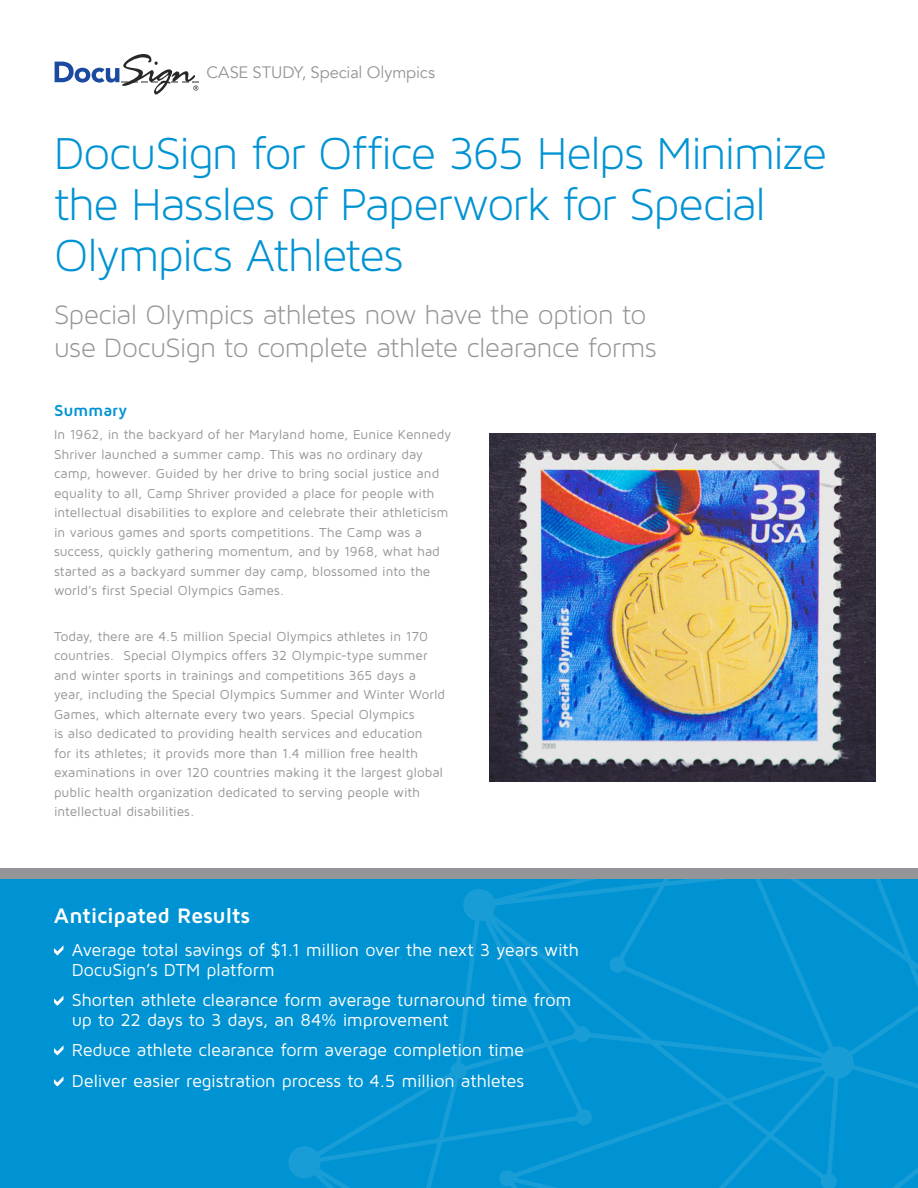
<style>
.page{position:relative;width:918px;height:1188px;background:#fff}
.page>*{position:absolute;margin:0;border:0;box-sizing:border-box;transform-origin:0 0}
.t1{font:48px/51px "Maven Pro Light 300";letter-spacing:-.03em;color:#0093d3}
.t2{font:28.5px/33px "Maven Pro Light 300";letter-spacing:-.02em;color:#939598}
.t3{font:700 21.75px "Maven Pro";letter-spacing:-.015em;color:#fff}
.t4{font:18px/19.5px "Maven Pro";letter-spacing:-.015em;color:#fff}
.t5{font:16.5px "Avenir";letter-spacing:-.005em;color:#939598}
.t6{font:700 16.5px "Maven Pro";letter-spacing:-.015em;color:#0093d3}
.t7{font:13.5px/19.5px "Maven Pro";color:#939598}
</style>
<div class="page">
<div style="left:0;top:879px;width:918px;height:309px;background:#0093d3"></div>
<svg style="left:286px;top:643px;width:632px;height:545px"></svg>
<svg style="left:55px;top:54px;width:144px;height:41px"></svg>
<div style="left:0;top:869px;width:918px;height:10px;background:#939598"></div>
<svg style="left:54px;top:1077px;width:9px;height:10px"></svg>
<svg style="left:54px;top:1046px;width:9px;height:10px"></svg>
<svg style="left:54px;top:996px;width:9px;height:10px"></svg>
<svg style="left:54px;top:946px;width:9px;height:10px"></svg>
<img style="left:489px;top:433px;width:386px;height:349px">
<p class="t5" style="left:207px;top:62px;width:230px">CASE STUDY, Special Olympics</p>
<h1 class="t1" style="left:54px;top:127px;width:775px">DocuSign for Office 365 Helps Minimize the Hassles of Paperwork for Special<br>Olympics Athletes</h1>
<h2 class="t2" style="left:54px;top:298px;width:604px">Special Olympics athletes now have the option to use DocuSign to complete athlete clearance forms</h2>
<p class="t6" style="left:54px;top:400px;width:75px">Summary</p>
<p class="t7" style="left:54px;top:424px;width:399px">In 1962, in the backyard of her Maryland home, Eunice Kennedy Shriver launched a summer camp. This was no ordinary day camp, however. Guided by her drive to bring social justice and equality to all, Camp Shriver provided a place for people with intellectual disabilities to explore and celebrate their athleticism in various games and sports competitions. The Camp was a success, quickly gathering momentum, and by 1968, what had started as a backyard summer day camp, blossomed into the world’s first Special Olympics Games.</p>
<p class="t7" style="left:54px;top:626px;width:393px">Today, there are 4.5 million Special Olympics athletes in 170 countries. Special Olympics offers 32 Olympic-type summer and winter sports in trainings and competitions 365 days a year, including the Special Olympics Summer and Winter World Games, which alternate every two years. Special Olympics<br>is also dedicated to providing health services and education<br>for its athletes; it provids more than 1.4 million free health examinations in over 120 countries making it the largest global public health organization dedicated to serving people with intellectual disabilities.</p>
<h3 class="t3" style="left:54px;top:902px;width:198px">Anticipated Results</h3>
<h3 class="t4" style="left:72px;top:940px;width:509px">Average total savings of $1.1 million over the next 3 years with<br>DocuSign’s DTM platform</h3>
<h3 class="t4" style="left:72px;top:990px;width:501px">Shorten athlete clearance form average turnaround time from up to 22 days to 3 days, an 84% improvement</h3>
<h3 class="t4" style="left:72px;top:1034px;width:454px;line-height:30.6px">Reduce athlete clearance form average completion time<br>Deliver easier registration process to 4.5 million athletes</h3>
</div>
